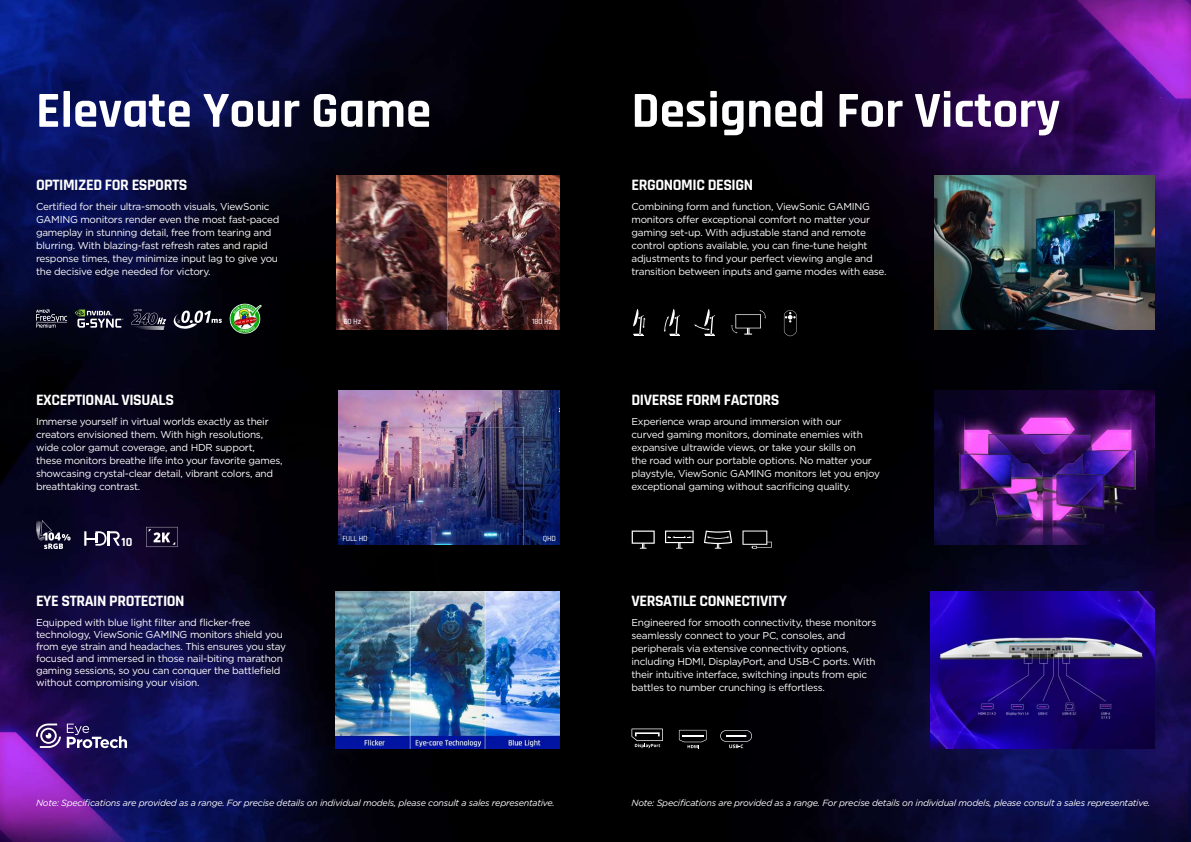
<style>
.page{position:relative;width:1191px;height:842px;background:#fff}
.page>*{position:absolute;margin:0;border:0;box-sizing:border-box;transform-origin:0 0}
.t1{font:700 51px "Rajdhani";color:#fff}
.t2{font:700 16px "Rajdhani";letter-spacing:-.025em;color:#fff}
.t3{font:700 12.5px "Rajdhani";color:#fff}
.t4{font:10px/13px "Gotham";letter-spacing:-.025em;color:#fff}
.t5{font:italic 9px "Gotham";letter-spacing:-.025em;color:#fff}
.t6{font:500 8px "Rajdhani";letter-spacing:-.025em;color:#fff}
.t7{font:italic 700 2.4px "Gotham";color:#fff}
</style>
<div class="page">
<img style="left:0;top:0;width:1191px;height:842px">
<img style="left:335px;top:591px;width:224px;height:157px">
<img style="left:337px;top:175px;width:222px;height:155px">
<img style="left:934px;top:175px;width:221px;height:155px">
<img style="left:339px;top:390px;width:220px;height:154px">
<img style="left:934px;top:390px;width:221px;height:154px">
<img style="left:930px;top:591px;width:225px;height:157px">
<svg style="left:36px;top:310px;width:31px;height:18px"></svg>
<svg style="left:75px;top:310px;width:48px;height:18px"></svg>
<svg style="left:131px;top:313px;width:35px;height:17px"></svg>
<svg style="left:36px;top:520px;width:35px;height:29px"></svg>
<svg style="left:84px;top:531px;width:36px;height:15px"></svg>
<svg style="left:146px;top:527px;width:32px;height:20px"></svg>
<svg style="left:664px;top:309px;width:16px;height:27px"></svg>
<svg style="left:633px;top:309px;width:12px;height:27px"></svg>
<svg style="left:694px;top:309px;width:21px;height:27px"></svg>
<svg style="left:731px;top:310px;width:35px;height:25px"></svg>
<svg style="left:784px;top:310px;width:12px;height:26px"></svg>
<svg style="left:631px;top:728px;width:32px;height:20px"></svg>
<svg style="left:679px;top:730px;width:27px;height:18px"></svg>
<svg style="left:720px;top:730px;width:32px;height:18px"></svg>
<img style="left:229px;top:303px;width:32px;height:31px">
<svg style="left:704px;top:530px;width:28px;height:19px"></svg>
<svg style="left:665px;top:530px;width:28px;height:19px"></svg>
<svg style="left:631px;top:530px;width:23px;height:19px"></svg>
<svg style="left:742px;top:530px;width:30px;height:19px"></svg>
<svg style="left:173px;top:311px;width:49px;height:19px"></svg>
<svg style="left:36px;top:723px;width:25px;height:25px"></svg>
<svg style="left:67px;top:724px;width:60px;height:24px"></svg>
<h1 class="t1" style="left:36px;top:79px;width:397px">Elevate Your Game</h1>
<h1 class="t1" style="left:631px;top:79px;width:430px">Designed For Victory</h1>
<h2 class="t2" style="left:36px;top:175px;width:153px">OPTIMIZED FOR ESPORTS</h2>
<p class="t4" style="left:36px;top:200px;width:245px">Certified for their ultra-smooth visuals, ViewSonic GAMING monitors render even the most fast-paced gameplay in stunning detail, free from tearing and blurring. With blazing-fast refresh rates and rapid response times, they minimize input lag to give you the decisive edge needed for victory.</p>
<p class="t7" style="left:134px;top:309px;width:9px">UP TO</p>
<h2 class="t2" style="left:36px;top:390px;width:139px">EXCEPTIONAL VISUALS</h2>
<p class="t4" style="left:36px;top:415px;width:248px">Immerse yourself in virtual worlds exactly as their creators envisioned them. With high resolutions, wide color gamut coverage, and HDR support, these monitors breathe life into your favorite games, showcasing crystal-clear detail, vibrant colors, and breathtaking contrast.</p>
<p class="t3" style="left:122px;top:534px;width:12px">10</p>
<h2 class="t2" style="left:36px;top:591px;width:150px">EYE STRAIN PROTECTION</h2>
<p class="t4" style="left:36px;top:616px;width:251px;line-height:12px">Equipped with blue light filter and flicker-free technology, ViewSonic GAMING monitors shield you from eye strain and headaches. This ensures you stay focused and immersed in those nail-biting marathon gaming sessions, so you can conquer the battlefield without compromising your vision.</p>
<p class="t6" style="left:344px;top:316px;width:19px">60 Hz</p>
<p class="t6" style="left:532px;top:316px;width:21px">180 Hz</p>
<p class="t6" style="left:342px;top:534px;width:27px">FULL HD</p>
<p class="t6" style="left:543px;top:534px;width:15px">QHD</p>
<h2 class="t2" style="left:631px;top:175px;width:123px">ERGONOMIC DESIGN</h2>
<p class="t4" style="left:631px;top:200px;width:257px">Combining form and function, ViewSonic GAMING monitors offer exceptional comfort no matter your gaming set-up. With adjustable stand and remote control options available, you can fine-tune height adjustments to find your perfect viewing angle and transition between inputs and game modes with ease.</p>
<h2 class="t2" style="left:631px;top:390px;width:150px">DIVERSE FORM FACTORS</h2>
<p class="t4" style="left:631px;top:415px;width:250px">Experience wrap around immersion with our<br>curved gaming monitors, dominate enemies with expansive ultrawide views, or take your skills on<br>the road with our portable options. No matter your playstyle, ViewSonic GAMING monitors let you enjoy exceptional gaming without sacrificing quality.</p>
<h2 class="t2" style="left:631px;top:591px;width:157px">VERSATILE CONNECTIVITY</h2>
<p class="t4" style="left:631px;top:616px;width:246px">Engineered for smooth connectivity, these monitors seamlessly connect to your PC, consoles, and peripherals via extensive connectivity options, including HDMI, DisplayPort, and USB-C ports. With their intuitive interface, switching inputs from epic battles to number crunching is effortless.</p>
<p class="t5" style="left:36px;top:797px;width:520px">Note: Specifications are provided as a range. For precise details on individual models, please consult a sales representative.</p>
<p class="t5" style="left:631px;top:797px;width:520px">Note: Specifications are provided as a range. For precise details on individual models, please consult a sales representative.</p>
</div>
